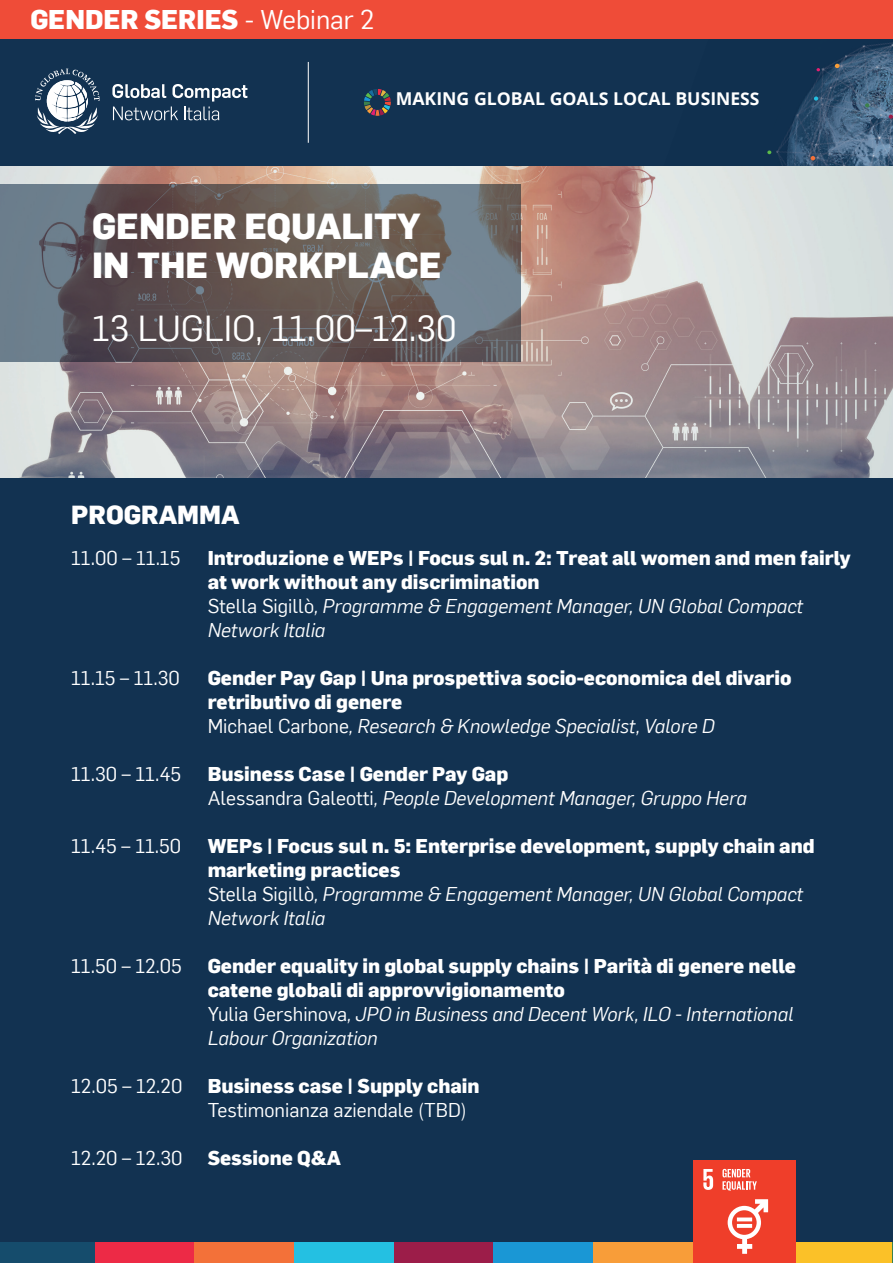
<style>
.page{position:relative;width:893px;height:1263px;background:#fff}
.page>*{position:absolute;margin:0;border:0;box-sizing:border-box;transform-origin:0 0}
.t1{font:800 35.25px/38.8px "Flama";color:#fff}
.t2{font:35.25px "Flama";color:#fff}
.t3{font:800 26.4px "Flama";color:#fff}
.t4{font:800 25.5px "Flama";color:#fff}
.t5{font:800 19.5px/24px "Flama";color:#fff}
.t6{font:19.5px "Flama";color:#fff}
.t7{font:italic 19.5px/24px "Flama";color:#fff}
.t8{font:700 17.7px "Open Sans";color:#fff}
.s1{font-weight:400}
.s2{font-size:17.55px}
.s3{font-weight:400;font-style:italic}
.s4{font-weight:800;font-style:normal}
.s5{font-style:normal}
</style>
<div class="page">
<div style="left:0;top:477px;width:893px;height:784px;background:#123251"></div>
<img style="left:0;top:166px;width:893px;height:311px">
<svg style="left:0;top:185px;width:520px;height:177px;background:#645f60"></svg>
<div style="left:0;top:39px;width:893px;height:127px;background:#123251"></div>
<img style="left:769px;top:42px;width:124px;height:124px">
<svg style="left:835px;top:64px;width:5px;height:4px"></svg>
<svg style="left:816px;top:68px;width:4px;height:3px"></svg>
<svg style="left:810px;top:156px;width:5px;height:4px"></svg>
<svg style="left:889px;top:115px;width:4px;height:4px"></svg>
<svg style="left:865px;top:103px;width:4px;height:4px"></svg>
<svg style="left:814px;top:97px;width:4px;height:4px"></svg>
<svg style="left:767px;top:150px;width:4px;height:4px"></svg>
<svg style="left:364px;top:89px;width:27px;height:27px"></svg>
<svg style="left:35px;top:69px;width:65px;height:65px"></svg>
<svg style="left:112px;top:84px;width:135px;height:36px"></svg>
<hr style="left:308px;top:62px;width:1px;height:81px;background:#fff">
<svg style="left:892px;top:1242px;width:1px;height:21px"></svg>
<div style="left:792px;top:1242px;width:100px;height:21px;background:#fbc128"></div>
<div style="left:593px;top:1242px;width:99px;height:21px;background:#f89d39"></div>
<div style="left:493px;top:1242px;width:100px;height:21px;background:#1a97d5"></div>
<div style="left:393px;top:1242px;width:100px;height:21px;background:#9c1d49"></div>
<div style="left:294px;top:1242px;width:99px;height:21px;background:#24c0e2"></div>
<div style="left:194px;top:1242px;width:100px;height:21px;background:#f37139"></div>
<div style="left:94px;top:1242px;width:100px;height:21px;background:#ed2a46"></div>
<div style="left:0;top:1242px;width:94px;height:21px;background:#154c6c"></div>
<div style="left:0;top:0;width:893px;height:39px;background:#ef4c38"></div>
<div style="left:693px;top:1160px;width:103px;height:103px;background:#ef3e2a"></div>
<svg style="left:703px;top:1169px;width:10px;height:21px"></svg>
<svg style="left:728px;top:1199px;width:40px;height:55px"></svg>
<svg style="left:737px;top:1217px;width:15px;height:4px"></svg>
<svg style="left:737px;top:1224px;width:15px;height:4px"></svg>
<svg style="left:722px;top:1169px;width:35px;height:22px"></svg>
<h2 class="t3" style="left:30px;top:1px;width:345px">GENDER SERIES <span class="s1">- Webinar 2</span></h2>
<p class="t8" style="left:396px;top:87px;width:365px">MAKING GLOBAL GOALS LOCAL BUSI<span class="s2">NESS</span></p>
<h1 class="t1" style="left:92px;top:205px;width:351px">GENDER EQUALITY<br>IN THE WORKPLACE</h1>
<h1 class="t2" style="left:92px;top:304px;width:366px">13 LUGLIO, 11.00–12.30</h1>
<h3 class="t4" style="left:71px;top:496px;width:170px">PROGRAMMA</h3>
<p class="t6" style="left:71px;top:545px;width:111px">11.00 – 11.15</p>
<p class="t5" style="left:208px;top:545px;width:645px">Introduzione e WEPs | Focus sul n. 2: Treat all women and men fairly at work without any discrimination<br><span class="s1">Stella Sigillò</span><span class="s3">, Programme &amp; Engagement Manager, UN Global Compact Network Italia</span></p>
<p class="t6" style="left:71px;top:665px;width:110px">11.15 – 11.30</p>
<p class="t5" style="left:208px;top:665px;width:585px">Gender Pay Gap | Una prospettiva socio-economica del divario retributivo di genere<br><span class="s1">Michael Carbone</span><span class="s3">, Research &amp; Knowledge Specialist, Valore D</span></p>
<p class="t6" style="left:71px;top:761px;width:112px">11.30 – 11.45</p>
<p class="t7" style="left:208px;top:761px;width:541px"><span class="s4">Business Case | Gender Pay Gap<br></span><span class="s5">Alessandra Galeotti</span>, People Development Manager, Gruppo Hera</p>
<p class="t6" style="left:71px;top:833px;width:112px">11.45 – 11.50</p>
<p class="t5" style="left:208px;top:833px;width:608px">WEPs | Focus sul n. 5: Enterprise development, supply chain and marketing practices<br><span class="s1">Stella Sigillò</span><span class="s3">, Programme &amp; Engagement Manager, UN Global Compact Network Italia</span></p>
<p class="t6" style="left:71px;top:953px;width:112px">11.50 – 12.05</p>
<p class="t5" style="left:208px;top:953px;width:590px">Gender equality in global supply chains | Parità di genere nelle catene globali di approvvigionamento<br><span class="s1">Yulia Gershinova</span><span class="s3">, JPO in Business and Decent Work, ILO - International Labour Organization</span></p>
<p class="t6" style="left:71px;top:1073px;width:113px">12.05 – 12.20</p>
<p class="t5" style="left:208px;top:1073px;width:273px">Business case | Supply chain</p>
<p class="t6" style="left:208px;top:1097px;width:261px">Testimonianza aziendale (TBD)</p>
<p class="t6" style="left:71px;top:1145px;width:113px">12.20 – 12.30</p>
<p class="t5" style="left:208px;top:1145px;width:135px">Sessione Q&amp;A</p>
</div>
